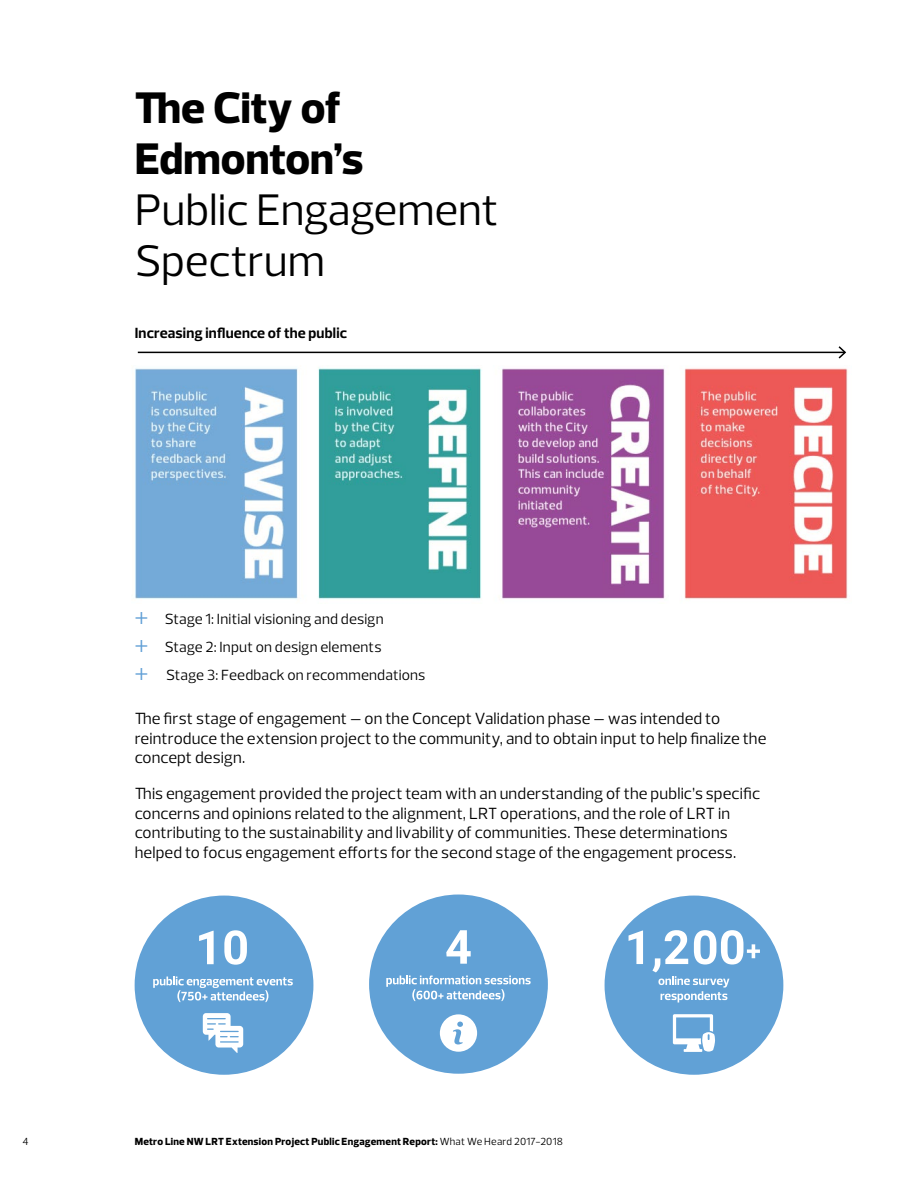
<style>
.page{position:relative;width:918px;height:1188px;background:#fff}
.page>*{position:absolute;margin:0;border:0;box-sizing:border-box;transform-origin:0 0}
.t1{font:45px/51px "Prelo";letter-spacing:-.005em;color:#000}
.t2{font:800 45px/51px "Prelo";letter-spacing:-.005em;color:#000}
.t3{font:16.5px/19.5px "Prelo";letter-spacing:.005em;color:#000}
.t4{font:15px/28.2px "Prelo";letter-spacing:.01em;color:#000}
.t5{font:700 15px "Prelo";letter-spacing:.015em;color:#000}
.t6{font:800 10.5px "Prelo";letter-spacing:.025em;color:#000}
.t7{font:10.5px "Prelo";color:#000}
.s1{font-family:"Myriad Pro";font-size:22.5px;color:#62a0d6}
.s2{font-weight:400}
</style>
<div class="page">
<img style="left:135px;top:367px;width:713px;height:233px">
<hr style="left:138px;top:352px;width:707px;height:1px;background:#000">
<svg style="left:837px;top:346px;width:9px;height:13px"></svg>
<div style="left:135px;top:896px;width:178px;height:179px;background:#61a1d6;border-radius:50%"></div>
<svg style="left:199px;top:931px;width:15px;height:33px"></svg>
<svg style="left:224px;top:930px;width:23px;height:35px"></svg>
<svg style="left:203px;top:1013px;width:40px;height:40px"></svg>
<svg style="left:153px;top:977px;width:140px;height:25px"></svg>
<div style="left:605px;top:896px;width:178px;height:179px;background:#61a1d6;border-radius:50%"></div>
<svg style="left:673px;top:1014px;width:42px;height:38px"></svg>
<div style="left:369px;top:895px;width:179px;height:179px;background:#61a1d6;border-radius:50%"></div>
<svg style="left:446px;top:930px;width:25px;height:34px"></svg>
<svg style="left:440px;top:1014px;width:37px;height:38px"></svg>
<svg style="left:386px;top:976px;width:145px;height:25px"></svg>
<svg style="left:629px;top:931px;width:14px;height:33px"></svg>
<svg style="left:652px;top:930px;width:108px;height:73px"></svg>
<h1 class="t2" style="left:135px;top:82px;width:230px">The City of<br>Edmonton’s</h1>
<h1 class="t1" style="left:135px;top:184px;width:366px">Public Engagement<br>Spectrum</h1>
<p class="t5" style="left:135px;top:323px;width:214px">Increasing influence of the public</p>
<p class="t4" style="left:135px;top:605px;width:292px"><span class="s1">+</span> Stage 1: Initial visioning and design<br><span class="s1">+</span> Stage 2: Input on design elements<br><span class="s1">+</span> Stage 3: Feedback on recommendations</p>
<p class="t3" style="left:135px;top:709px;width:633px">The first stage of engagement – on the Concept Validation phase – was intended to reintroduce the extension project to the community, and to obtain input to help finalize the concept design.</p>
<p class="t3" style="left:135px;top:784px;width:627px">This engagement provided the project team with an understanding of the public’s specific concerns and opinions related to the alignment, LRT operations, and the role of LRT in contributing to the sustainability and livability of communities. These determinations helped to focus engagement efforts for the second stage of the engagement process.</p>
<p class="t7" style="left:23px;top:1135px;width:8px">4</p>
<p class="t6" style="left:135px;top:1135px;width:430px">Metro Line NW LRT Extension Project Public Engagement Report: <span class="s2">What We Heard 2017-2018</span></p>
</div>
